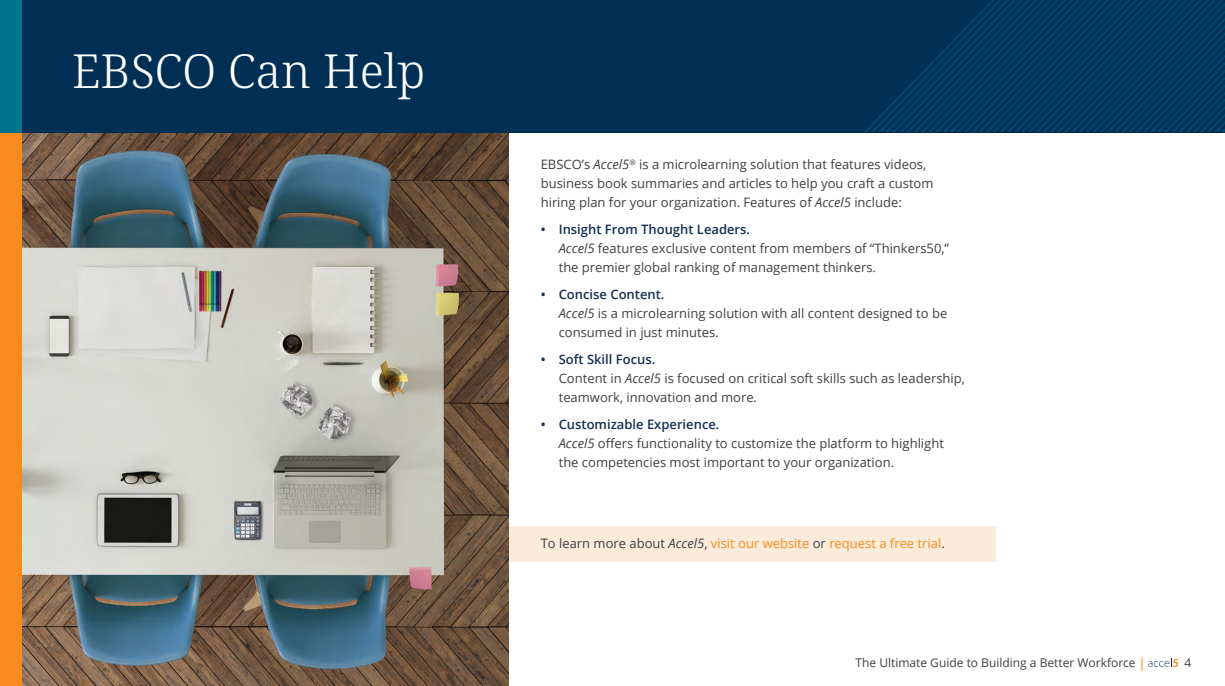
<style>
.page{position:relative;width:1225px;height:686px;background:#fff}
.page>*{position:absolute;margin:0;border:0;box-sizing:border-box;transform-origin:0 0}
.t1{font:300 47px "Noto Serif";color:#fff}
.t2{font:13px/19px "Open Sans";color:#3d3f42}
.t3{font:13px "Open Sans";color:#f78b1e}
.t4{font:12px "Open Sans";color:#3d3f42}
.s1{font-style:italic}
.s2{font-weight:600;color:#143055}
.s3{color:#3d3f42}
.s4{font-style:italic;color:#3d3f42}
</style>
<div class="page">
<svg style="left:1142px;top:657px;width:36px;height:14px"></svg>
<div style="left:504px;top:526px;width:492px;height:36px;background:#fbebda"></div>
<img style="left:22px;top:133px;width:486px;height:553px">
<div style="left:0;top:133px;width:22px;height:553px;background:#f78b1e"></div>
<div style="left:0;top:0;width:1225px;height:133px;background:#002f56"></div>
<div style="left:0;top:0;width:22px;height:133px;background:#00758d"></div>
<svg style="left:891px;top:76px;width:28px;height:56px"></svg>
<svg style="left:919px;top:60px;width:15px;height:72px"></svg>
<svg style="left:934px;top:17px;width:42px;height:115px"></svg>
<svg style="left:976px;top:0;width:249px;height:132px"></svg>
<h1 class="t1" style="left:72px;top:39px;width:355px">EBSCO Can Help</h1>
<p class="t2" style="left:541px;top:154px;width:394px">EBSCO’s <span class="s1">Accel5</span><sup>®</sup> is a microlearning solution that features videos, business book summaries and articles to help you craft a custom hiring plan for your organization. Features of <span class="s1">Accel5</span> include:</p>
<p class="t2" style="left:559px;top:219px;width:392px;text-indent:-18px"><span class="s2">• Insight From Thought Leaders.<br></span><span class="s1">Accel5</span> features exclusive content from members of “Thinkers50,” the premier global ranking of management thinkers.</p>
<p class="t2" style="left:559px;top:284px;width:390px;text-indent:-18px"><span class="s2">• Concise Content.<br></span><span class="s1">Accel5</span> is a microlearning solution with all content designed to be consumed in just minutes.</p>
<p class="t2" style="left:559px;top:349px;width:408px;text-indent:-18px"><span class="s2">• Soft Skill Focus.<br></span>Content in <span class="s1">Accel5</span> is focused on critical soft skills such as leadership, teamwork, innovation and more.</p>
<p class="t2" style="left:559px;top:414px;width:387px;text-indent:-18px"><span class="s2">• Customizable Experience.<br></span><span class="s1">Accel5</span> offers functionality to customize the platform to highlight the competencies most important to your organization.</p>
<p class="t3" style="left:541px;top:534px;width:406px"><span class="s3">To learn more about</span> <span class="s4">Accel5</span><span class="s3">,</span> visit our website <span class="s3">or</span> request a free trial<span class="s3">.</span></p>
<p class="t4" style="left:856px;top:655px;width:282px">The Ultimate Guide to Building a Better Workforce</p>
<p class="t4" style="left:1184px;top:654px;width:8px">4</p>
</div>
